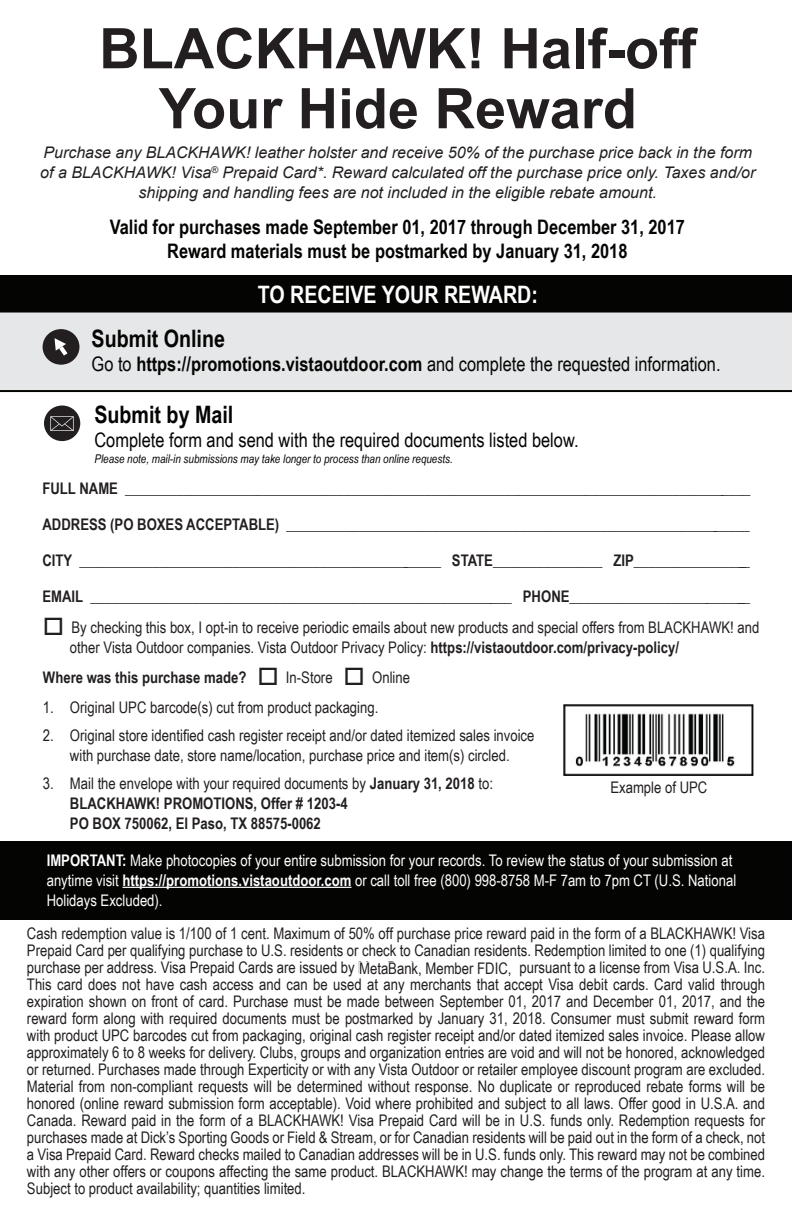
<style>
.page{position:relative;width:792px;height:1224px;background:#fff}
.page>*{position:absolute;margin:0;border:0;box-sizing:border-box;transform-origin:0 0}
.t1{font:700 56px/60px "Arial";color:#231f20;text-align:center}
.t2{font:700 24px "Arial Narrow";color:#040503}
.t3{font:700 24px "Arial Narrow";color:#fff}
.t4{font:20px "Arial Narrow";color:#040503}
.t5{font:700 20px/24px "Arial Narrow";color:#040503;text-align:center}
.t6{font:16px/17px "Arial Narrow";color:#231f20;text-align:justify}
.t7{font:700 16px/20px "Arial Narrow";color:#231f20}
.t8{font:italic 16px/20px "Arial";color:#231f20;text-align:center}
.t9{font:16px/20px "Arial Narrow";color:#fff}
.t10{font:italic 12px "Arial Narrow";color:#040503}
.s1{font-weight:700}
.s2{font-weight:400}
</style>
<div class="page">
<div style="left:0;top:841px;width:792px;height:78px;background:#040503"></div>
<hr style="left:123px;top:887px;width:228px;height:1px;background:#fff">
<div style="left:0;top:276px;width:792px;height:37px;background:#040503"></div>
<div style="left:0;top:312px;width:792px;height:80px;background:#e6e7e9"></div>
<div style="left:43px;top:329px;width:36px;height:36px;background:#231f20;border-radius:50%"></div>
<svg style="left:55px;top:338px;width:13px;height:18px"></svg>
<img style="left:564px;top:705px;width:189px;height:71px">
<div style="left:44px;top:406px;width:36px;height:35px;background:#231f20;border-radius:50%"></div>
<svg style="left:50px;top:416px;width:24px;height:15px"></svg>
<p class="t1" style="left:99px;top:20px;width:599px">BLACKHAWK! Half-off<br>Your Hide Reward</p>
<p class="t8" style="left:40px;top:143px;width:717px">Purchase any BLACKHAWK! leather holster and receive 50% of the purchase price back in the form of a BLACKHAWK! Visa<sup>®</sup> Prepaid Card*. Reward calculated off the purchase price only. Taxes and/or shipping and handling fees are not included in the eligible rebate amount.</p>
<p class="t5" style="left:110px;top:213px;width:577px">Valid for purchases made September 01, 2017 through December 31, 2017<br>Reward materials must be postmarked by January 31, 2018</p>
<p class="t3" style="left:258px;top:277px;width:282px">TO RECEIVE YOUR REWARD:</p>
<p class="t2" style="left:92px;top:321px;width:135px">Submit Online</p>
<p class="t4" style="left:92px;top:350px;width:630px">Go to <span class="s1">https://promotions.vistaoutdoor.com</span> and complete the requested information.</p>
<p class="t2" style="left:94px;top:396px;width:140px">Submit by Mail</p>
<p class="t4" style="left:94px;top:425px;width:486px">Complete form and send with the required documents listed below.</p>
<p class="t10" style="left:94px;top:450px;width:360px">Please note, mail-in submissions may take longer to process than online requests.</p>
<p class="t7" style="left:42px;top:478px;width:710px">FULL NAME ______________________________________________________________________________________</p>
<p class="t7" style="left:42px;top:514px;width:709px">ADDRESS (PO BOXES ACCEPTABLE) ________________________________________________________________</p>
<p class="t7" style="left:42px;top:550px;width:709px">CITY __________________________________________________ STATE_______________ ZIP_________________</p>
<p class="t7" style="left:42px;top:586px;width:709px">EMAIL __________________________________________________________ PHONE__________________________</p>
<p class="t6" style="left:70px;top:616px;width:691px;line-height:20px;text-indent:-27px">□ By checking this box, I opt-in to receive periodic emails about new products and special offers from BLACKHAWK! and other Vista Outdoor companies. Vista Outdoor Privacy Policy: <span class="s1">https://vistaoutdoor.com/privacy-policy/</span></p>
<p class="t7" style="left:43px;top:667px;width:369px">Where was this purchase made? □ <span class="s2">In-Store</span> □ <span class="s2">Online</span></p>
<p class="t6" style="left:43px;top:698px;width:337px">1. Original UPC barcode(s) cut from product packaging.</p>
<p class="t6" style="left:43px;top:725px;width:493px;line-height:20px;text-align:center">2. Original store identified cash register receipt and/or dated itemized sales invoice with purchase date, store name/location, purchase price and item(s) circled.</p>
<p class="t7" style="left:70px;top:773px;width:425px;text-indent:-27px"><span class="s2">3. Mail the envelope with your required documents by</span> January 31, 2018 <span class="s2">to:<br></span>BLACKHAWK! PROMOTIONS, Offer # 1203-4<br>PO BOX 750062, El Paso, TX 88575-0062</p>
<p class="t6" style="left:610px;top:778px;width:98px">Example of UPC</p>
<p class="t9" style="left:47px;top:849px;width:691px"><span class="s1">IMPORTANT:</span> Make photocopies of your entire submission for your records. To review the status of your submission at anytime visit <span class="s1">https://promotions.vistaoutdoor.com</span> or call toll free (800) 998-8758 M-F 7am to 7pm CT (U.S. National<br>Holidays Excluded).</p>
<p class="t6" style="left:27px;top:925px;width:740px">Cash redemption value is 1/100 of 1 cent. Maximum of 50% off purchase price reward paid in the form of a BLACKHAWK! Visa Prepaid Card per qualifying purchase to U.S. residents or check to Canadian residents. Redemption limited to one (1) qualifying purchase per address. Visa Prepaid Cards are issued by MetaBank, Member FDIC,</p>
<p class="t6" style="left:27px;top:959px;width:740px;text-indent:390px"><sup>®</sup>, Member FDIC, pursuant to a license from Visa U.S.A. Inc.<br>This card does not have cash access and can be used at any merchants that accept Visa debit cards. Card valid through expiration shown on front of card. Purchase must be made between September 01, 2017 and December 01, 2017, and the reward form along with required documents must be postmarked by January 31, 2018. Consumer must submit reward form with product UPC barcodes cut from packaging, original cash register receipt and/or dated itemized sales invoice. Please allow approximately 6 to 8 weeks for delivery. Clubs, groups and organization entries are void and will not be honored, acknowledged or returned. Purchases made through Experticity or with any Vista Outdoor or retailer employee discount program are excluded.<br>Material from non-compliant requests will be determined without response. No duplicate or reproduced rebate forms will be honored (online reward submission form acceptable). Void where prohibited and subject to all laws. Offer good in U.S.A. and Canada. Reward paid in the form of a BLACKHAWK! Visa Prepaid Card will be in U.S. funds only. Redemption requests for purchases made at Dick’s Sporting Goods or Field &amp; Stream, or for Canadian residents will be paid out in the form of a check, not a Visa Prepaid Card. Reward checks mailed to Canadian addresses will be in U.S. funds only. This reward may not be combined with any other offers or coupons affecting the same product. BLACKHAWK! may change the terms of the program at any time.<br>Subject to product availability; quantities limited.</p>
</div>
